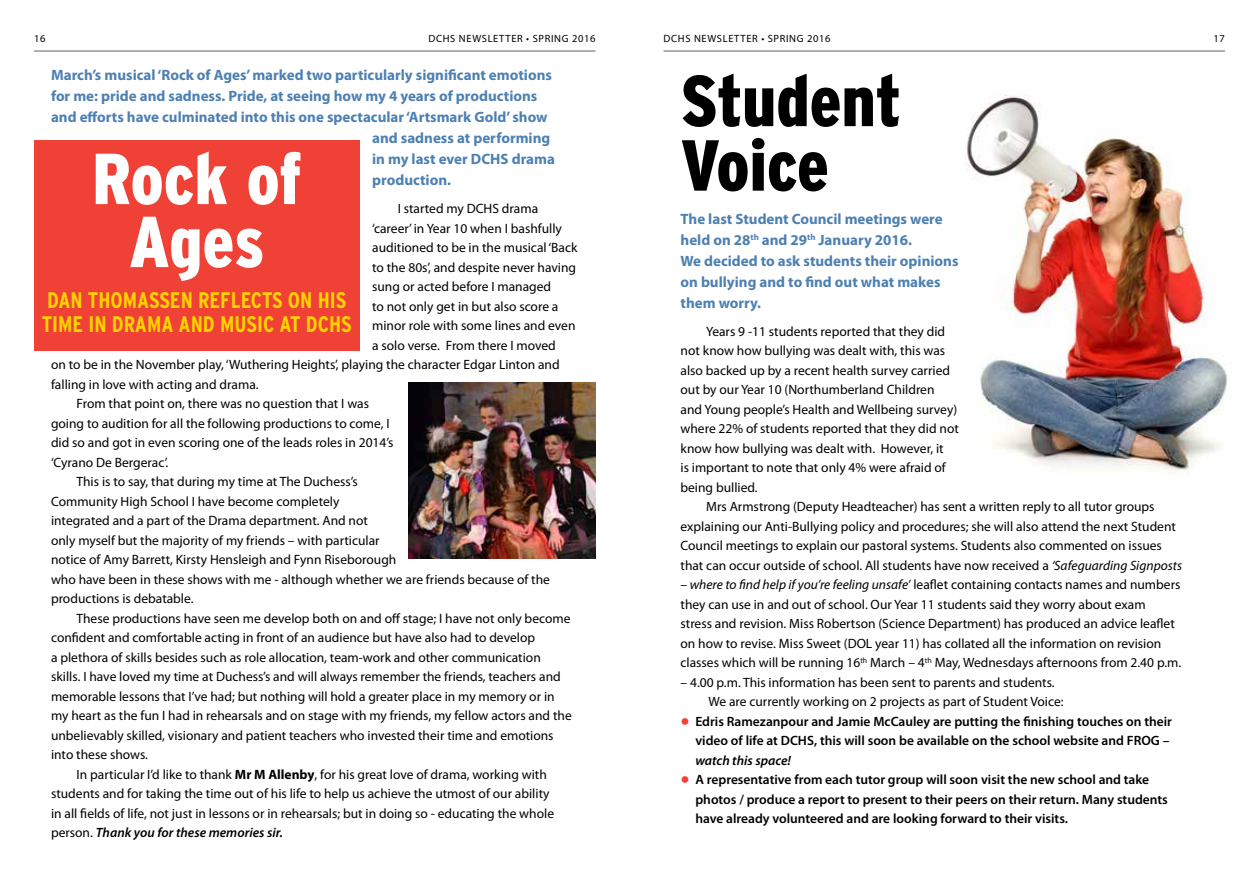
<style>
.page{position:relative;width:1259px;height:893px;background:#fff}
.page>*{position:absolute;margin:0;border:0;box-sizing:border-box;transform-origin:0 0}
.t1{font:900 condensed 72px/64.5px "Interstate";color:#000}
.t2{font:900 condensed 72px/63px "Interstate";letter-spacing:-.005em;color:#fff;text-align:center}
.t3{font:700 condensed 22.5px/24px "Interstate";color:#ffd200}
.t4{font:700 15px/21px "Myriad Pro";color:#4d80b2}
.t5{font:13.5px/19.5px "Myriad Pro";color:#000}
.t6{font:600 13.5px "Myriad Pro";color:#000}
.t7{font:italic 600 13.5px "Myriad Pro";color:#000}
.t8{font:10.5px "Myriad Pro";letter-spacing:.06em;color:#000}
.s1{font-weight:700}
.s2{font-weight:400;font-style:normal}
.s3{font-style:italic}
.s4{font-family:"Newspaper Pi BT";font-weight:400;color:#ef4135}
</style>
<div class="page">
<hr style="left:663px;top:50px;width:562px;height:2px;background:#939598">
<hr style="left:34px;top:50px;width:561px;height:2px;background:#939598">
<div style="left:34px;top:140px;width:325px;height:211px;background:#ef4135"></div>
<img style="left:965px;top:95px;width:262px;height:378px">
<img style="left:408px;top:383px;width:187px;height:175px">
<p class="t8" style="left:34px;top:32px;width:13px">16</p>
<p class="t8" style="left:428px;top:32px;width:168px">DCHS NEWSLETTER • SPRING 2016</p>
<p class="t8" style="left:663px;top:32px;width:168px">DCHS NEWSLETTER • SPRING 2016</p>
<p class="t8" style="left:1213px;top:32px;width:13px">17</p>
<p class="t4" style="left:51px;top:64px;width:502px">March’s musical ‘Rock of Ages’ marked two particularly significant emotions</p>
<p class="t4" style="left:51px;top:85px;width:488px">for me: pride and sadness. Pride, at seeing how my 4 years of productions</p>
<p class="t4" style="left:51px;top:106px;width:498px">and efforts have culminated into this one spectacular ‘Artsmark Gold’ show</p>
<p class="t4" style="left:372px;top:127px;width:180px">and sadness at performing</p>
<p class="t4" style="left:372px;top:148px;width:184px">in my last ever DCHS drama</p>
<p class="t4" style="left:372px;top:169px;width:80px">production.</p>
<p class="t5" style="left:398px;top:199px;width:142px">I started my DCHS drama</p>
<p class="t5" style="left:372px;top:218px;width:191px">‘career’ in Year 10 when I bashfully</p>
<p class="t5" style="left:372px;top:238px;width:207px">auditioned to be in the musical ‘Back</p>
<p class="t5" style="left:372px;top:257px;width:205px">to the 80s’, and despite never having</p>
<p class="t5" style="left:372px;top:277px;width:181px">sung or acted before I managed</p>
<p class="t5" style="left:372px;top:296px;width:188px">to not only get in but also score a</p>
<p class="t5" style="left:372px;top:316px;width:205px">minor role with some lines and even</p>
<p class="t5" style="left:372px;top:335px;width:185px">a solo verse. From there I moved</p>
<p class="t5" style="left:51px;top:355px;width:510px">on to be in the November play, ‘Wuthering Heights’, playing the character Edgar Linton and</p>
<p class="t5" style="left:51px;top:374px;width:209px">falling in love with acting and drama.</p>
<p class="t5" style="left:77px;top:394px;width:294px">From that point on, there was no question that I was</p>
<p class="t5" style="left:51px;top:413px;width:340px">going to audition for all the following productions to come, I</p>
<p class="t5" style="left:51px;top:433px;width:344px">did so and got in even scoring one of the leads roles in 2014’s</p>
<p class="t5" style="left:51px;top:452px;width:119px">‘Cyrano De Bergerac’.</p>
<p class="t5" style="left:77px;top:472px;width:283px">This is to say, that during my time at The Duchess’s</p>
<p class="t5" style="left:51px;top:491px;width:290px">Community High School I have become completely</p>
<p class="t5" style="left:51px;top:511px;width:318px">integrated and a part of the Drama department. And not</p>
<p class="t5" style="left:51px;top:530px;width:330px">only myself but the majority of my friends – with particular</p>
<p class="t5" style="left:51px;top:550px;width:347px">notice of Amy Barrett, Kirsty Hensleigh and Fynn Riseborough</p>
<p class="t5" style="left:51px;top:569px;width:500px">who have been in these shows with me - although whether we are friends because of the</p>
<p class="t5" style="left:51px;top:589px;width:144px">productions is debatable.</p>
<p class="t5" style="left:77px;top:608px;width:495px">These productions have seen me develop both on and off stage; I have not only become</p>
<p class="t5" style="left:51px;top:628px;width:485px">confident and comfortable acting in front of an audience but have also had to develop</p>
<p class="t5" style="left:51px;top:647px;width:491px">a plethora of skills besides such as role allocation, team-work and other communication</p>
<p class="t5" style="left:51px;top:667px;width:511px">skills. I have loved my time at Duchess’s and will always remember the friends, teachers and</p>
<p class="t5" style="left:51px;top:686px;width:505px">memorable lessons that I’ve had; but nothing will hold a greater place in my memory or in</p>
<p class="t5" style="left:51px;top:706px;width:522px">my heart as the fun I had in rehearsals and on stage with my friends, my fellow actors and the</p>
<p class="t5" style="left:51px;top:725px;width:504px">unbelievably skilled, visionary and patient teachers who invested their time and emotions</p>
<p class="t5" style="left:51px;top:745px;width:98px">into these shows.</p>
<p class="t5" style="left:77px;top:764px;width:472px">In particular I’d like to thank <span class="s1">Mr M Allenby</span>, for his great love of drama, working with</p>
<p class="t5" style="left:51px;top:784px;width:500px">students and for taking the time out of his life to help us achieve the utmost of our ability</p>
<p class="t5" style="left:51px;top:803px;width:504px">in all fields of life, not just in lessons or in rehearsals; but in doing so - educating the whole</p>
<p class="t7" style="left:51px;top:824px;width:234px"><span class="s2">person.</span> Thank you for these memories sir.</p>
<h1 class="t1" style="left:680px;top:68px;width:222px">Student<br>Voice</h1>
<p class="t4" style="left:680px;top:208px;width:279px">The last Student Council meetings were held on 28<sup>th</sup> and 29<sup>th</sup> January 2016.<br>We decided to ask students their opinions on bullying and to find out what makes them worry.</p>
<p class="t5" style="left:680px;top:321px;width:280px;text-indent:26px">Years 9 -11 students reported that they did not know how bullying was dealt with, this was also backed up by a recent health survey carried out by our Year 10 (Northumberland Children and Young people’s Health and Wellbeing survey) where 22% of students reported that they did not know how bullying was dealt with. However, it<br>is important to note that only 4% were afraid of being bullied.</p>
<p class="t5" style="left:680px;top:497px;width:503px;text-indent:26px">Mrs Armstrong (Deputy Headteacher) has sent a written reply to all tutor groups explaining our Anti-Bullying policy and procedures; she will also attend the next Student Council meetings to explain our pastoral systems. Students also commented on issues that can occur outside of school. All students have now received a <span class="s3">‘Safeguarding Signposts</span></p>
<p class="t5" style="left:680px;top:575px;width:502px"><span class="s3">– where to find help if you’re feeling unsafe’</span> leaflet containing contacts names and numbers they can use in and out of school. Our Year 11 students said they worry about exam<br>stress and revision. Miss Robertson (Science Department) has produced an advice leaflet on how to revise. Miss Sweet (DOL year 11) has collated all the information on revision classes which will be running 16<sup>th</sup> March – 4<sup>th</sup> May, Wednesdays afternoons from 2.40 p.m.</p>
<p class="t5" style="left:680px;top:672px;width:376px">– 4.00 p.m. This information has been sent to parents and students.</p>
<p class="t5" style="left:708px;top:692px;width:357px">We are currently working on 2 projects as part of Student Voice:</p>
<p class="t6" style="left:680px;top:713px;width:493px"><span class="s4">q</span> Edris Ramezanpour and Jamie McCauley are putting the finishing touches on their</p>
<p class="t6" style="left:695px;top:732px;width:475px">video of life at DCHS, this will soon be available on the school website and FROG –</p>
<p class="t7" style="left:695px;top:752px;width:97px">watch this space!</p>
<p class="t6" style="left:680px;top:771px;width:470px"><span class="s4">q</span> A representative from each tutor group will soon visit the new school and take</p>
<p class="t6" style="left:695px;top:791px;width:474px">photos / produce a report to present to their peers on their return. Many students</p>
<p class="t6" style="left:695px;top:810px;width:374px">have already volunteered and are looking forward to their visits.</p>
<h1 class="t2" style="left:92px;top:147px;width:211px">Rock of<br>Ages</h1>
<h2 class="t3" style="left:42px;top:288px;width:311px">DAN THOMASSEN REFLECTS ON HIS<br>TIME IN DRAMA AND MUSIC AT DCHS</h2>
</div>
